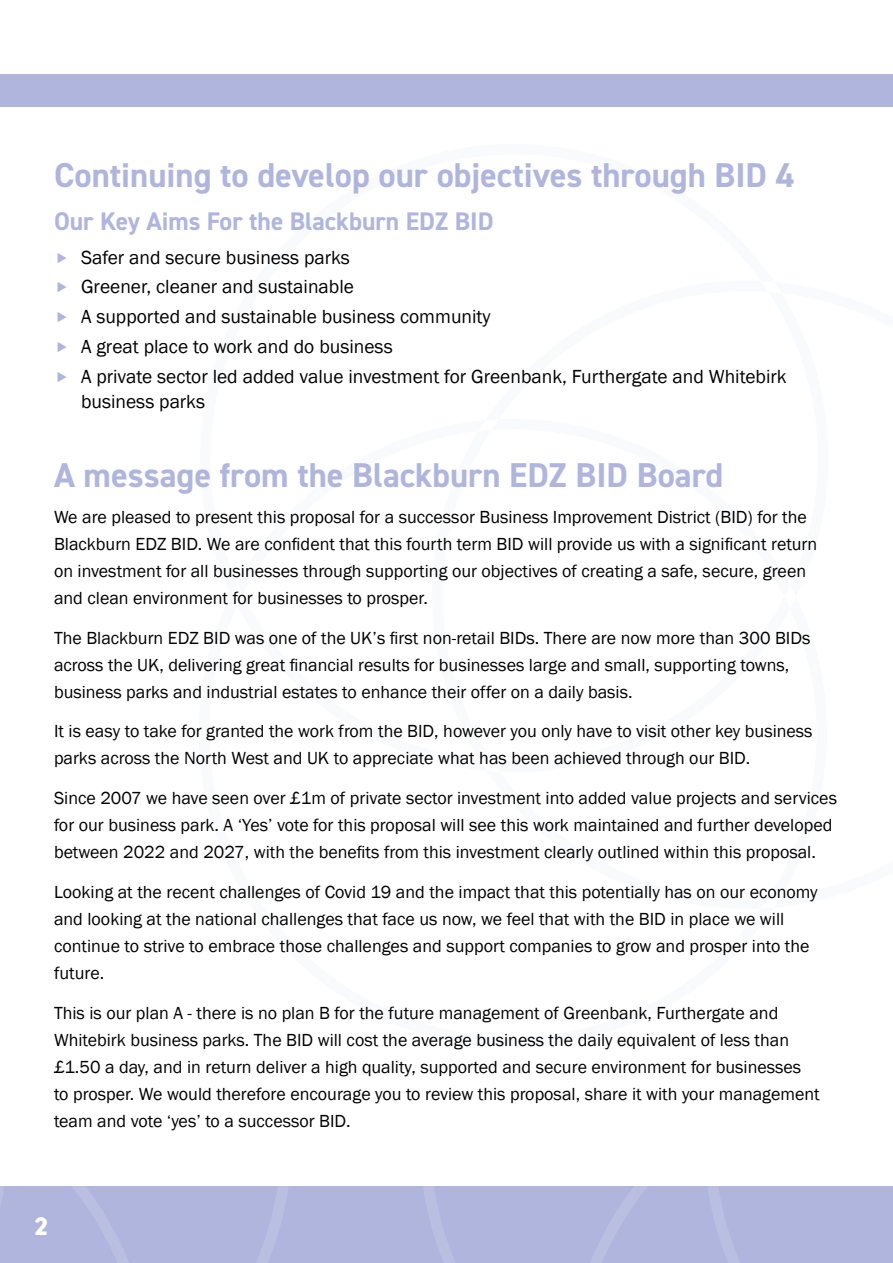
<style>
.page{position:relative;width:893px;height:1263px;background:#fff}
.page>*{position:absolute;margin:0;border:0;box-sizing:border-box;transform-origin:0 0}
.t1{font:700 34.5px "DIN2014";color:#afb5dd}
.t2{font:700 25.5px "DIN2014";color:#afb5dd}
.t3{font:800 25.5px "DIN2014";color:#fff}
.t4{font:19.5px/29.7px "Franklin Gothic";color:#000}
.t5{font:18px/27px "Franklin Gothic";color:#000}
</style>
<div class="page">
<div style="left:0;top:74px;width:893px;height:33px;background:#afb5dd"></div>
<div style="left:0;top:1186px;width:893px;height:77px;background:#afb5dd"></div>
<svg style="left:423px;top:1186px;width:316px;height:77px"></svg>
<svg style="left:0;top:1186px;width:288px;height:77px"></svg>
<h1 class="t1" style="left:54px;top:152px;width:742px">Continuing to develop our objectives through BID 4</h1>
<h2 class="t2" style="left:54px;top:205px;width:441px">Our Key Aims For the Blackburn EDZ BID</h2>
<p class="t4" style="left:81px;top:243px;width:707px">Safer and secure business parks<br>Greener, cleaner and sustainable<br>A supported and sustainable business community<br>A great place to work and do business<br>A private sector led added value investment for Greenbank, Furthergate and Whitebirk</p>
<p class="t4" style="left:81px;top:387px;width:126px">business parks</p>
<h1 class="t1" style="left:54px;top:453px;width:671px">A message from the Blackburn EDZ BID Board</h1>
<p class="t5" style="left:54px;top:504px;width:765px">We are pleased to present this proposal for a successor Business Improvement District (BID) for the Blackburn EDZ BID. We are confident that this fourth term BID will provide us with a significant return on investment for all businesses through supporting our objectives of creating a safe, secure, green and clean environment for businesses to prosper.</p>
<p class="t5" style="left:54px;top:624px;width:758px">The Blackburn EDZ BID was one of the UK’s first non-retail BIDs. There are now more than 300 BIDs across the UK, delivering great financial results for businesses large and small, supporting towns, business parks and industrial estates to enhance their offer on a daily basis.</p>
<p class="t5" style="left:54px;top:718px;width:760px">It is easy to take for granted the work from the BID, however you only have to visit other key business parks across the North West and UK to appreciate what has been achieved through our BID.</p>
<p class="t5" style="left:54px;top:785px;width:784px">Since 2007 we have seen over £1m of private sector investment into added value projects and services for our business park. A ‘Yes’ vote for this proposal will see this work maintained and further developed between 2022 and 2027, with the benefits from this investment clearly outlined within this proposal.</p>
<p class="t5" style="left:54px;top:879px;width:765px">Looking at the recent challenges of Covid 19 and the impact that this potentially has on our economy and looking at the national challenges that face us now, we feel that with the BID in place we will continue to strive to embrace those challenges and support companies to grow and prosper into the future.</p>
<p class="t5" style="left:54px;top:1000px;width:767px">This is our plan A - there is no plan B for the future management of Greenbank, Furthergate and Whitebirk business parks. The BID will cost the average business the daily equivalent of less than £1.50 a day, and in return deliver a high quality, supported and secure environment for businesses to prosper. We would therefore encourage you to review this proposal, share it with your management team and vote ‘yes’ to a successor BID.</p>
<h2 class="t3" style="left:34px;top:1209px;width:16px">2</h2>
</div>
